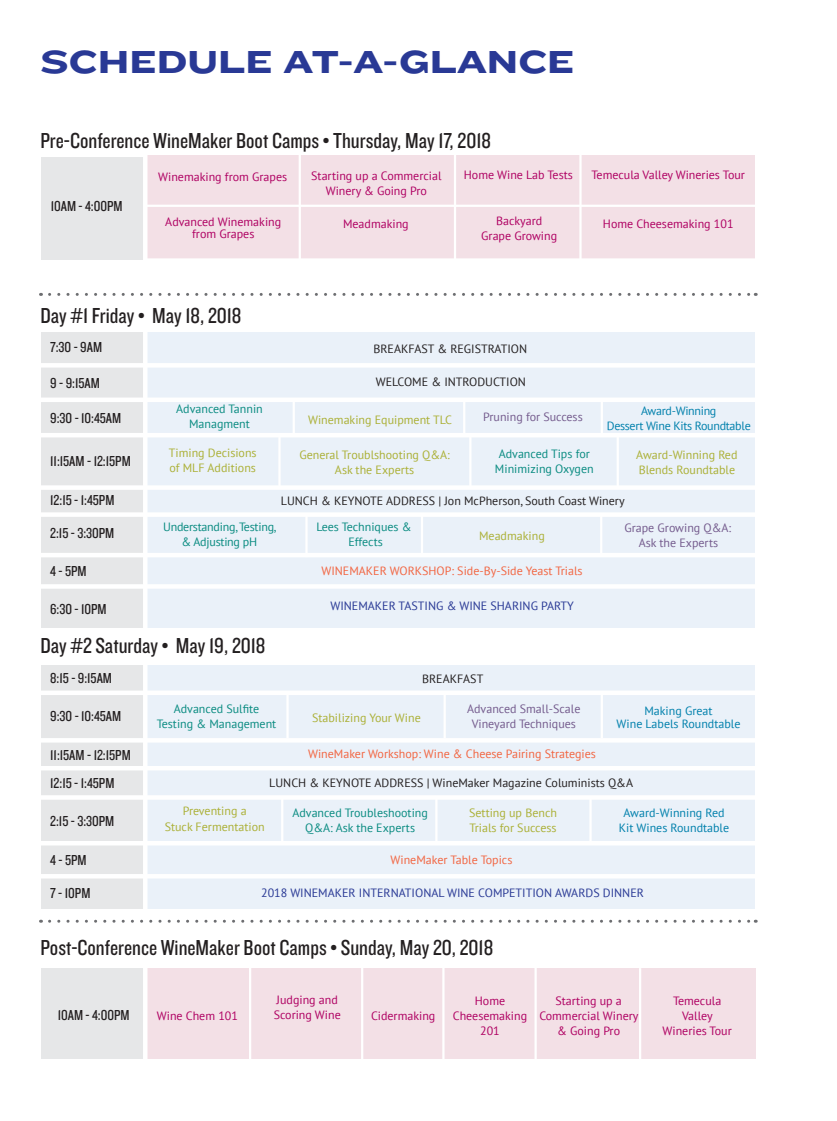
<style>
.page{position:relative;width:837px;height:1121px;background:#fff}
.page>*{position:absolute;margin:0;border:0;box-sizing:border-box;transform-origin:0 0}
.t1{font:33px "Knockout 54 Sumo";color:#293995}
.t2{font:22.5px "Knockout 29 Junior Ltweight";color:#231f20}
.t3{font:15px/28.5px "Knockout 29 Junior Ltweight";color:#231f20}
.t4{font:12px/15px "PT Sans";color:#af0062;text-align:center}
.t5{font:12px/15px "PT Sans";color:#abb036}
.t6{font:12px "PT Sans";color:#231f20}
.t7{font:12px/15px "PT Sans";color:#098b81;text-align:center}
.t8{font:12px "PT Sans";color:#f26541}
.t9{font:12px "PT Sans";color:#293995}
.t10{font:12px/15px "PT Sans";color:#745b8d;text-align:center}
.t11{font:12px/13.5px "PT Sans";color:#0080ac;text-align:center}
.t12{font:12px/15px "PT Sans";letter-spacing:-.025em;color:#0080ac;text-align:center}
.t13{font:12px/15px "PT Sans";letter-spacing:-.02em;color:#098b81;text-align:center}
</style>
<div class="page">
<div style="left:41px;top:157px;width:104px;height:103px;background:#e6e7e8"></div>
<div style="left:145px;top:155px;width:609px;height:105px;background:#f3e0e6"></div>
<div style="left:143px;top:153px;width:5px;height:160px;background:#fff"></div>
<hr style="left:299px;top:150px;width:2px;height:165px;background:#fff">
<hr style="left:454px;top:148px;width:2px;height:171px;background:#fff">
<hr style="left:579px;top:147px;width:3px;height:171px;background:#fff">
<hr style="left:143px;top:258px;width:657px;height:3px;background:#fff">
<hr style="left:145px;top:205px;width:633px;height:2px;background:#fff">
<div style="left:41px;top:968px;width:104px;height:90px;background:#e6e7e8"></div>
<div style="left:145px;top:968px;width:611px;height:90px;background:#f3e0e6"></div>
<div style="left:143px;top:966px;width:5px;height:109px;background:#fff"></div>
<div style="left:145px;top:332px;width:610px;height:295px;background:#eaf1f9"></div>
<div style="left:145px;top:665px;width:610px;height:243px;background:#eaf1f9"></div>
<div style="left:41px;top:332px;width:104px;height:295px;background:#e6e7e8"></div>
<div style="left:41px;top:665px;width:104px;height:243px;background:#e6e7e8"></div>
<div style="left:143px;top:329px;width:5px;height:301px;background:#fff"></div>
<div style="left:143px;top:665px;width:5px;height:245px;background:#fff"></div>
<hr style="left:40px;top:363px;width:716px;height:4px;background:#fff">
<div style="left:40px;top:690px;width:716px;height:5px;background:#fff"></div>
<div style="left:40px;top:397px;width:716px;height:5px;background:#fff"></div>
<div style="left:40px;top:485px;width:716px;height:5px;background:#fff"></div>
<hr style="left:40px;top:766px;width:716px;height:4px;background:#fff">
<hr style="left:40px;top:433px;width:716px;height:4px;background:#fff">
<hr style="left:40px;top:738px;width:716px;height:4px;background:#fff">
<div style="left:40px;top:512px;width:716px;height:5px;background:#fff"></div>
<hr style="left:40px;top:795px;width:716px;height:4px;background:#fff">
<hr style="left:40px;top:841px;width:716px;height:4px;background:#fff">
<hr style="left:40px;top:553px;width:716px;height:4px;background:#fff">
<hr style="left:40px;top:584px;width:716px;height:4px;background:#fff">
<hr style="left:40px;top:874px;width:716px;height:4px;background:#fff">
<hr style="left:305px;top:515px;width:3px;height:42px;background:#fff">
<hr style="left:421px;top:515px;width:2px;height:41px;background:#fff">
<hr style="left:600px;top:515px;width:2px;height:41px;background:#fff">
<hr style="left:589px;top:799px;width:3px;height:43px;background:#fff">
<hr style="left:601px;top:694px;width:2px;height:44px;background:#fff">
<hr style="left:435px;top:799px;width:3px;height:43px;background:#fff">
<hr style="left:444px;top:694px;width:2px;height:44px;background:#fff">
<hr style="left:281px;top:799px;width:2px;height:43px;background:#fff">
<hr style="left:249px;top:967px;width:2px;height:105px;background:#fff">
<hr style="left:361px;top:967px;width:2px;height:111px;background:#fff">
<hr style="left:442px;top:966px;width:3px;height:119px;background:#fff">
<hr style="left:535px;top:967px;width:2px;height:123px;background:#fff">
<hr style="left:639px;top:968px;width:2px;height:107px;background:#fff">
<hr style="left:286px;top:694px;width:3px;height:44px;background:#fff">
<hr style="left:617px;top:437px;width:2px;height:51px;background:#fff">
<hr style="left:469px;top:437px;width:3px;height:51px;background:#fff">
<hr style="left:278px;top:437px;width:3px;height:51px;background:#fff">
<hr style="left:293px;top:400px;width:2px;height:35px;background:#fff">
<hr style="left:463px;top:400px;width:2px;height:35px;background:#fff">
<hr style="left:601px;top:400px;width:2px;height:35px;background:#fff">
<svg style="left:50px;top:293px;width:706px;height:3px"></svg>
<svg style="left:50px;top:919px;width:706px;height:3px"></svg>
<h1 class="t1" style="left:40px;top:38px;width:536px">SCHEDULE AT-A-GLANCE</h1>
<h2 class="t2" style="left:40px;top:126px;width:452px">Pre-Conference WineMaker Boot Camps • Thursday, May 17, 2018</h2>
<p class="t3" style="left:51px;top:191px;width:73px">10AM - 4:00PM</p>
<p class="t4" style="left:158px;top:169px;width:130px">Winemaking from Grapes</p>
<p class="t4" style="left:165px;top:215px;width:117px;line-height:12px">Advanced Winemaking from Grapes</p>
<p class="t4" style="left:311px;top:168px;width:132px">Starting up a Commercial<br>Winery &amp; Going Pro</p>
<p class="t4" style="left:343px;top:216px;width:67px">Meadmaking</p>
<p class="t4" style="left:464px;top:167px;width:110px">Home Wine Lab Tests</p>
<p class="t4" style="left:481px;top:213px;width:77px">Backyard<br>Grape Growing</p>
<p class="t4" style="left:592px;top:167px;width:155px">Temecula Valley Wineries Tour</p>
<p class="t4" style="left:603px;top:216px;width:132px">Home Cheesemaking 101</p>
<h2 class="t2" style="left:40px;top:301px;width:203px">Day #1 Friday • May 18, 2018</h2>
<p class="t3" style="left:50px;top:332px;width:53px">7:30 - 9AM</p>
<p class="t3" style="left:50px;top:368px;width:51px">9 - 9:15AM</p>
<p class="t3" style="left:50px;top:403px;width:73px">9:30 - 10:45AM</p>
<p class="t3" style="left:50px;top:446px;width:82px">11:15AM - 12:15PM</p>
<p class="t3" style="left:50px;top:485px;width:66px">12:15 - 1:45PM</p>
<p class="t3" style="left:50px;top:518px;width:66px">2:15 - 3:30PM</p>
<p class="t3" style="left:50px;top:556px;width:38px">4 - 5PM</p>
<p class="t3" style="left:50px;top:593px;width:58px">6:30 - 10PM</p>
<p class="t6" style="left:373px;top:341px;width:155px">BREAKFAST &amp; REGISTRATION</p>
<p class="t6" style="left:376px;top:374px;width:152px">WELCOME &amp; INTRODUCTION</p>
<p class="t7" style="left:176px;top:401px;width:88px">Advanced Tannin<br>Managment</p>
<p class="t5" style="left:308px;top:412px;width:145px">Winemaking Equipment TLC</p>
<p class="t10" style="left:483px;top:409px;width:101px">Pruning for Success</p>
<p class="t12" style="left:607px;top:403px;width:145px">Award-Winning<br>Dessert Wine Kits Roundtable</p>
<p class="t5" style="left:169px;top:445px;width:89px">Timing Decisions of MLF Additions</p>
<p class="t5" style="left:299px;top:447px;width:152px;text-align:center">General Troublshooting Q&amp;A:<br>Ask the Experts</p>
<p class="t7" style="left:495px;top:446px;width:100px">Advanced Tips for<br>Minimizing Oxygen</p>
<p class="t5" style="left:636px;top:447px;width:103px">Award-Winning Red<br>Blends Roundtable</p>
<p class="t6" style="left:281px;top:493px;width:345px">LUNCH &amp; KEYNOTE ADDRESS | Jon McPherson, South Coast Winery</p>
<p class="t13" style="left:163px;top:519px;width:115px">Understanding,Testing, &amp; Adjusting pH</p>
<p class="t7" style="left:316px;top:519px;width:97px">Lees Techniques &amp;<br>Effects</p>
<p class="t5" style="left:479px;top:527px;width:67px">Meadmaking</p>
<p class="t10" style="left:624px;top:520px;width:108px">Grape Growing Q&amp;A:<br>Ask the Experts</p>
<p class="t8" style="left:321px;top:563px;width:263px">WINEMAKER WORKSHOP: Side-By-Side Yeast Trials</p>
<p class="t9" style="left:330px;top:598px;width:245px">WINEMAKER TASTING &amp; WINE SHARING PARTY</p>
<h2 class="t2" style="left:40px;top:631px;width:227px">Day #2 Saturday • May 19, 2018</h2>
<p class="t3" style="left:50px;top:663px;width:63px">8:15 - 9:15AM</p>
<p class="t3" style="left:50px;top:701px;width:73px">9:30 - 10:45AM</p>
<p class="t3" style="left:50px;top:740px;width:82px">11:15AM - 12:15PM<br>12:15 - 1:45PM</p>
<p class="t3" style="left:50px;top:806px;width:66px">2:15 - 3:30PM</p>
<p class="t3" style="left:50px;top:845px;width:38px">4 - 5PM</p>
<p class="t3" style="left:50px;top:878px;width:42px">7 - 10PM</p>
<p class="t6" style="left:422px;top:671px;width:63px">BREAKFAST</p>
<p class="t7" style="left:157px;top:701px;width:121px">Advanced Sulfite<br>Testing &amp; Management</p>
<p class="t5" style="left:312px;top:710px;width:110px">Stabilizing Your Wine</p>
<p class="t10" style="left:467px;top:701px;width:115px">Advanced Small-Scale<br>Vineyard Techniques</p>
<p class="t11" style="left:617px;top:703px;width:125px">Making Great<br>Wine Labels Roundtable</p>
<p class="t8" style="left:308px;top:746px;width:289px">WineMaker Workshop: Wine &amp; Cheese Pairing Strategies</p>
<p class="t6" style="left:269px;top:775px;width:365px">LUNCH &amp; KEYNOTE ADDRESS | WineMaker Magazine Columinists Q&amp;A</p>
<p class="t5" style="left:165px;top:803px;width:101px;text-align:center">Preventing a<br>Stuck Fermentation</p>
<p class="t7" style="left:292px;top:805px;width:137px">Advanced Troubleshooting<br>Q&amp;A: Ask the Experts</p>
<p class="t5" style="left:469px;top:805px;width:89px">Setting up Bench<br>Trials for Success</p>
<p class="t11" style="left:619px;top:805px;width:112px;line-height:15px">Award-Winning Red<br>Kit Wines Roundtable</p>
<p class="t8" style="left:391px;top:851px;width:123px">WineMaker Table Topics</p>
<p class="t9" style="left:261px;top:884px;width:384px">2018 WINEMAKER INTERNATIONAL WINE COMPETITION AWARDS DINNER</p>
<h2 class="t2" style="left:40px;top:933px;width:454px">Post-Conference WineMaker Boot Camps • Sunday, May 20, 2018</h2>
<p class="t3" style="left:58px;top:999px;width:73px">10AM - 4:00PM</p>
<p class="t4" style="left:277px;top:992px;width:63px">Judging and</p>
<p class="t4" style="left:157px;top:1008px;width:83px">Wine Chem 101</p>
<p class="t4" style="left:274px;top:1007px;width:69px">Scoring Wine</p>
<p class="t4" style="left:371px;top:1008px;width:66px">Cidermaking</p>
<p class="t4" style="left:453px;top:993px;width:76px">Home<br>Cheesemaking<br>201</p>
<p class="t4" style="left:539px;top:993px;width:101px">Starting up a<br>Commercial Winery &amp; Going Pro</p>
<p class="t4" style="left:663px;top:992px;width:71px">Temecula<br>Valley<br>Wineries Tour</p>
</div>
